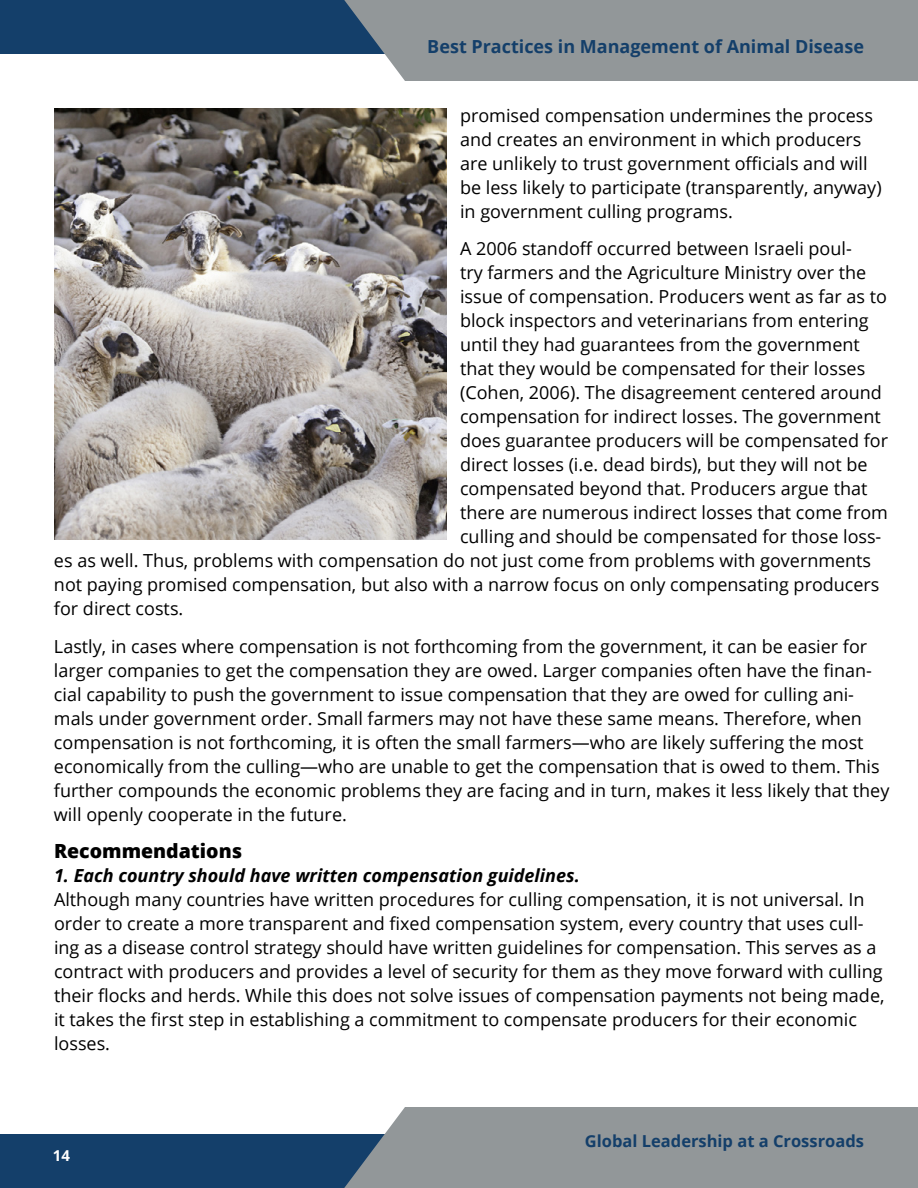
<style>
.page{position:relative;width:918px;height:1188px;background:#fff}
.page>*{position:absolute;margin:0;border:0;box-sizing:border-box;transform-origin:0 0}
.t1{font:800 19.5px "Open Sans";color:#000}
.t2{font:18px/24px "Open Sans";color:#000}
.t3{font:italic 700 18px "Open Sans";color:#000}
.t4{font:700 18px "Open Sans";color:#143f6a}
.t5{font:700 16.5px "Open Sans";color:#143f6a}
.t6{font:700 15px "Open Sans";color:#fff}
</style>
<div class="page">
<div style="left:0;top:1134px;width:918px;height:54px;background:#143f6a"></div>
<div style="left:344px;top:1107px;width:574px;height:81px;background:#929799"></div>
<div style="left:0;top:0;width:918px;height:54px;background:#143f6a"></div>
<div style="left:344px;top:0;width:574px;height:81px;background:#929799"></div>
<img style="left:54px;top:108px;width:393px;height:432px">
<p class="t4" style="left:427px;top:34px;width:438px">Best Practices in Management of Animal Disease</p>
<p class="t2" style="left:460px;top:103px;width:423px">promised compensation undermines the process and creates an environment in which producers are unlikely to trust government officials and will be less likely to participate (transparently, anyway) in government culling programs.</p>
<p class="t2" style="left:460px;top:236px;width:393px">A 2006 standoff occurred between Israeli poul-</p>
<p class="t2" style="left:460px;top:260px;width:408px">try farmers and the Agriculture Ministry over the</p>
<p class="t2" style="left:460px;top:284px;width:428px">issue of compensation. Producers went as far as to</p>
<p class="t2" style="left:460px;top:308px;width:410px">block inspectors and veterinarians from entering</p>
<p class="t2" style="left:460px;top:332px;width:401px">until they had guarantees from the government</p>
<p class="t2" style="left:460px;top:356px;width:407px">that they would be compensated for their losses</p>
<p class="t2" style="left:460px;top:380px;width:423px">(Cohen, 2006). The disagreement centered around</p>
<p class="t2" style="left:460px;top:404px;width:422px">compensation for indirect losses. The government</p>
<p class="t2" style="left:460px;top:428px;width:430px">does guarantee producers will be compensated for</p>
<p class="t2" style="left:460px;top:452px;width:409px">direct losses (i.e. dead birds), but they will not be</p>
<p class="t2" style="left:460px;top:476px;width:409px">compensated beyond that. Producers argue that</p>
<p class="t2" style="left:460px;top:500px;width:429px">there are numerous indirect losses that come from</p>
<p class="t2" style="left:460px;top:524px;width:423px">culling and should be compensated for those loss-</p>
<p class="t2" style="left:54px;top:548px;width:819px">es as well. Thus, problems with compensation do not just come from problems with governments</p>
<p class="t2" style="left:54px;top:572px;width:827px">not paying promised compensation, but also with a narrow focus on only compensating producers</p>
<p class="t2" style="left:54px;top:596px;width:131px">for direct costs.</p>
<p class="t2" style="left:54px;top:634px;width:837px">Lastly, in cases where compensation is not forthcoming from the government, it can be easier for larger companies to get the compensation they are owed. Larger companies often have the finan&shy;cial capability to push the government to issue compensation that they are owed for culling ani&shy;mals under government order. Small farmers may not have these same means. Therefore, when compensation is not forthcoming, it is often the small farmers—who are likely suffering the most economically from the culling—who are unable to get the compensation that is owed to them. This further compounds the economic problems they are facing and in turn, makes it less likely that they will openly cooperate in the future.</p>
<p class="t1" style="left:54px;top:836px;width:190px">Recommendations</p>
<p class="t3" style="left:54px;top:863px;width:527px">1. Each country should have written compensation guidelines.</p>
<p class="t2" style="left:54px;top:887px;width:832px">Although many countries have written procedures for culling compensation, it is not universal. In order to create a more transparent and fixed compensation system, every country that uses cull&shy;ing as a disease control strategy should have written guidelines for compensation. This serves as a contract with producers and provides a level of security for them as they move forward with culling their flocks and herds. While this does not solve issues of compensation payments not being made, it takes the first step in establishing a commitment to compensate producers for their economic losses.</p>
<p class="t6" style="left:53px;top:1145px;width:19px">14</p>
<p class="t5" style="left:585px;top:1129px;width:281px">Global Leadership at a Crossroads</p>
</div>
